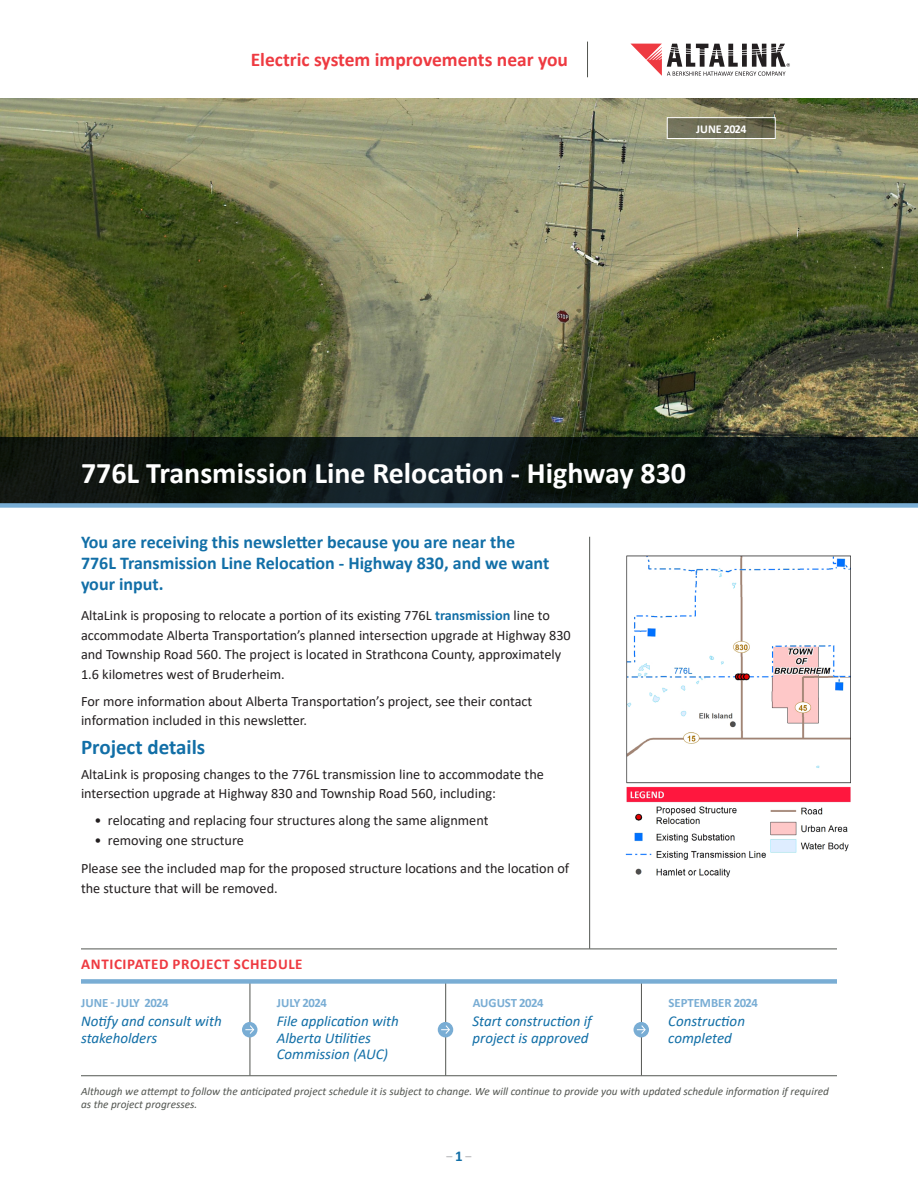
<style>
.page{position:relative;width:918px;height:1188px;background:#fff}
.page>*{position:absolute;margin:0;border:0;box-sizing:border-box;transform-origin:0 0}
.cover_project_name{font:700 30px "Calibri";color:#fff}
.Headline_1{font:700 21px "Calibri";color:#126fa7}
.cover_title{font:700 19.5px "Calibri";color:#ee3a41}
.intro_line{font:700 18px/21px "Calibri";color:#126fa7}
.schedule_text{font:italic 15px/16.5px "Calibri";color:#126fa7}
.subhead_2{font:700 15px "Calibri";letter-spacing:.04em;color:#ee3a41}
.body{font:14.25px/19.5px "Calibri";color:#231f20}
.bullets__no_space_after{font:14.25px/19.5px "Calibri";color:#231f20}
.schedule_date{font:700 12.75px "Calibri";color:#79add4}
.schedule_date-2{font:700 12.75px "Calibri";letter-spacing:-.04em;color:#79add4}
.t1{font:700 12px "Calibri";letter-spacing:-.02em;color:#fff}
.t2{font:12px "Calibri";color:#a8a9ad}
.cutline{font:italic 11.25px/13.5px "Calibri";color:#535651}
.s1{font-weight:700;color:#126fa7}
.s2{font-weight:700;font-size:15px;color:#126fa7}
</style>
<div class="page">
<img style="left:0;top:98px;width:918px;height:339px">
<hr style="left:250px;top:980px;width:1px;height:95px;background:#535651">
<hr style="left:445px;top:980px;width:1px;height:95px;background:#535651">
<hr style="left:641px;top:980px;width:1px;height:95px;background:#535651">
<hr style="left:589px;top:537px;width:1px;height:412px;background:#535651">
<hr style="left:587px;top:42px;width:1px;height:35px;background:#535651">
<svg style="left:0;top:437px;width:918px;height:66px;fill:#0d1511"></svg>
<div style="left:242px;top:1022px;width:15px;height:15px;background:#79add4;border-radius:50%"></div>
<svg style="left:245px;top:1025px;width:10px;height:9px"></svg>
<div style="left:438px;top:1022px;width:15px;height:15px;background:#79add4;border-radius:50%"></div>
<svg style="left:441px;top:1025px;width:9px;height:9px"></svg>
<div style="left:634px;top:1022px;width:15px;height:15px;background:#79add4;border-radius:50%"></div>
<svg style="left:637px;top:1025px;width:9px;height:9px"></svg>
<div style="left:81px;top:979px;width:756px;height:5px;background:#79add4"></div>
<hr style="left:81px;top:1075px;width:756px;height:1px;background:#535651">
<hr style="left:81px;top:949px;width:756px;height:1px;background:#535651">
<svg style="left:631px;top:44px;width:159px;height:32px"></svg>
<svg style="left:669px;top:119px;width:105px;height:18px;fill:#706e56"></svg>
<div style="left:0;top:503px;width:918px;height:5px;background:#79add4"></div>
<div style="left:667px;top:117px;width:109px;height:22px;border:1px solid #fff"></div>
<img style="left:625px;top:555px;width:226px;height:323px">
<p class="cover_title" style="left:251px;top:46px;width:319px">Electric system improvements near you</p>
<p class="t1" style="left:696px;top:120px;width:52px">JUNE 2024</p>
<p class="cover_project_name" style="left:81px;top:452px;width:607px">776L Transmission Line Relocation - Highway 830</p>
<p class="intro_line" style="left:81px;top:531px;width:470px">You are receiving this newsletter because you are near the<br>776L Transmission Line Relocation - Highway 830, and we want your input.</p>
<p class="body" style="left:81px;top:606px;width:491px">AltaLink is proposing to relocate a portion of its existing 776L <span class="s1">transmission</span> line to accommodate Alberta Transportation’s planned intersection upgrade at Highway 830 and Township Road 560. The project is located in Strathcona County, approximately 1.6 kilometres west of Bruderheim.</p>
<p class="body" style="left:81px;top:691px;width:453px">For more information about Alberta Transportation’s project, see their contact information included in this newsletter.</p>
<p class="Headline_1" style="left:81px;top:732px;width:126px">Project details</p>
<p class="body" style="left:81px;top:764px;width:464px">AltaLink is proposing changes to the 776L transmission line to accommodate the intersection upgrade at Highway 830 and Township Road 560, including:</p>
<p class="bullets__no_space_after" style="left:94px;top:811px;width:395px">• relocating and replacing four structures along the same alignment</p>
<p class="bullets__no_space_after" style="left:94px;top:830px;width:151px">• removing one structure</p>
<p class="bullets__no_space_after" style="left:81px;top:859px;width:490px">Please see the included map for the proposed structure locations and the location of the stucture that will be removed.</p>
<p class="subhead_2" style="left:81px;top:954px;width:223px">ANTICIPATED PROJECT SCHEDULE</p>
<p class="schedule_date" style="left:81px;top:993px;width:89px">JUNE - JULY 2024</p>
<p class="schedule_text" style="left:81px;top:1012px;width:142px">Notify and consult with stakeholders</p>
<p class="schedule_date-2" style="left:277px;top:993px;width:51px">JULY 2024</p>
<p class="schedule_text" style="left:277px;top:1012px;width:124px">File application with<br>Alberta Utilities<br>Commission (AUC)</p>
<p class="schedule_date" style="left:473px;top:993px;width:72px">AUGUST 2024</p>
<p class="schedule_text" style="left:472px;top:1012px;width:121px">Start construction if project is approved</p>
<p class="schedule_date" style="left:668px;top:993px;width:91px">SEPTEMBER 2024</p>
<p class="schedule_text" style="left:668px;top:1012px;width:78px">Construction completed</p>
<p class="cutline" style="left:81px;top:1084px;width:750px">Although we attempt to follow the anticipated project schedule it is subject to change. We will continue to provide you with updated schedule information if required as the project progresses.</p>
<p class="t2" style="left:447px;top:1148px;width:26px">–<span class="s2">1</span>–</p>
</div>
